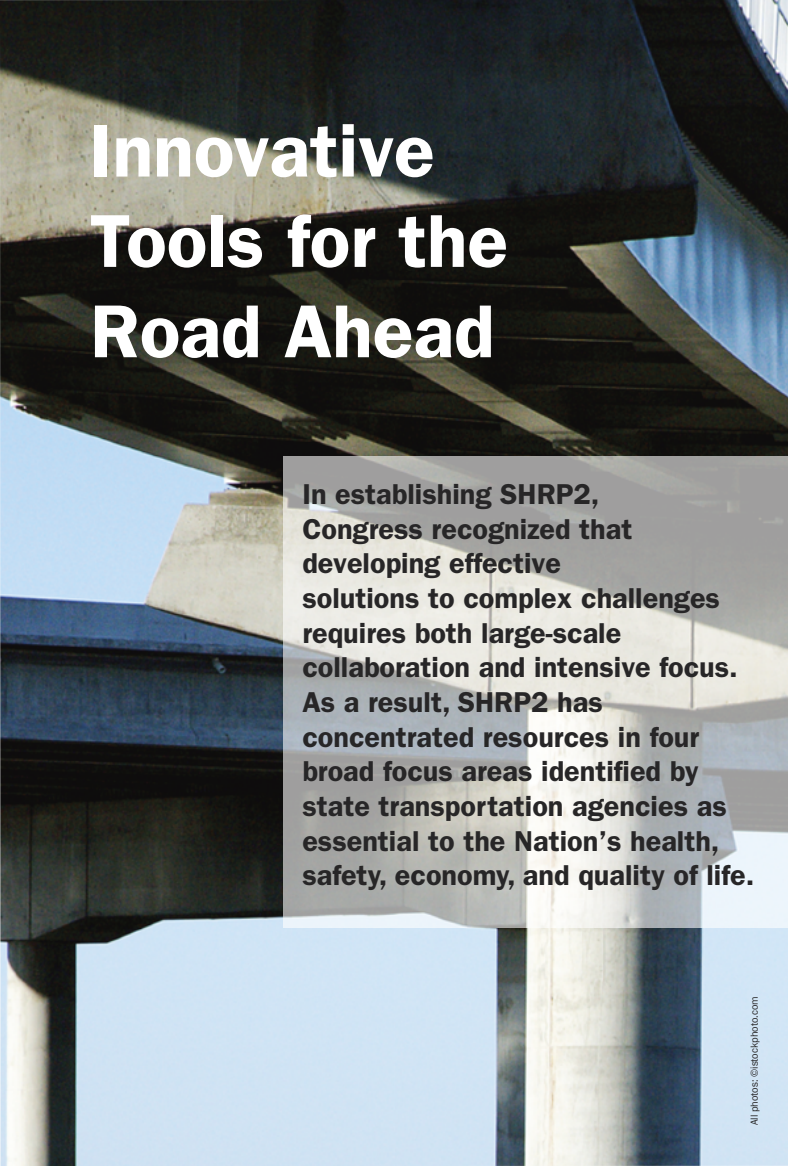
<style>
.page{position:relative;width:788px;height:1166px;background:#fff}
.page>*{position:absolute;margin:0;border:0;box-sizing:border-box;transform-origin:0 0}
.t1{font:600 75.25px/90.3px "Franklin Gothic";color:#fff}
.t2{font:600 28.88px/34.6px "Franklin Gothic";color:#272627}
.t3{font:10.5px "Franklin Gothic";color:#272627}
</style>
<div class="page">
<img style="left:0;top:0;width:788px;height:1166px">
<img style="left:284px;top:456px;width:504px;height:471px">
<p class="t1" style="left:90px;top:112px;width:419px">Innovative<br>Tools for the<br>Road Ahead</p>
<p class="t2" style="left:302px;top:479px;width:453px">In establishing SHRP2,<br>Congress recognized that developing effective<br>solutions to complex challenges requires both large-scale collaboration and intensive focus.<br>As a result, SHRP2 has concentrated resources in four broad focus areas identified by state transportation agencies as essential to the Nation’s health, safety, economy, and quality of life.</p>
<p class="t3" style="left:748px;top:1125px;width:131px;rotate:-90deg">©: so t ohpl l A moc . o t ohpkco t s i</p>
</div>
